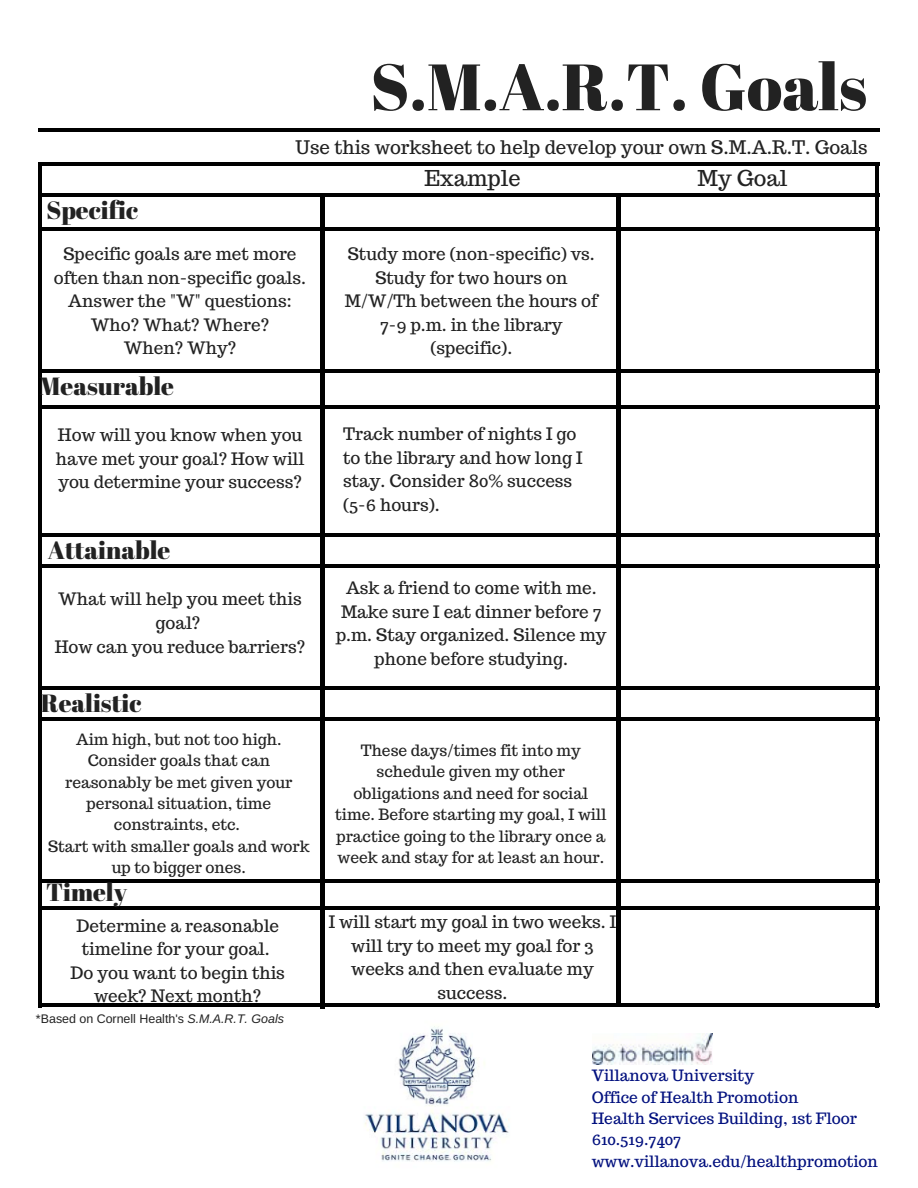
<style>
.page{position:relative;width:918px;height:1188px;background:#fff}
.page>*{position:absolute;margin:0;border:0;box-sizing:border-box;transform-origin:0 0}
.t1{font:65.4px "Abril Fatface";color:#222}
.t2{font:24.9px "Abril Fatface";color:#222}
.t3{font:21.75px "Trocchi";color:#222}
.t4{font:18.75px "Trocchi";color:#222}
.t5{font:17.1px/23.7px "Trocchi";color:#222;text-align:center}
.t6{font:15.6px/21.3px "Trocchi";color:#222;text-align:center}
.t7{font:15.6px/21.3px "Trocchi";color:#000f7e}
.t8{font:12.45px "Arimo";color:#222}
.s1{font-style:italic}
</style>
<div class="page">
<hr style="left:38px;top:128px;width:842px;height:4px;background:#000">
<img style="left:365px;top:1026px;width:145px;height:136px">
<hr style="left:38px;top:162px;width:842px;height:3px;background:#000">
<hr style="left:38px;top:194px;width:842px;height:3px;background:#000">
<hr style="left:38px;top:227px;width:842px;height:4px;background:#000">
<hr style="left:38px;top:369px;width:842px;height:3px;background:#000">
<hr style="left:38px;top:405px;width:842px;height:3px;background:#000">
<hr style="left:38px;top:533px;width:842px;height:4px;background:#000">
<hr style="left:38px;top:565px;width:842px;height:3px;background:#000">
<hr style="left:38px;top:686px;width:842px;height:4px;background:#000">
<hr style="left:38px;top:718px;width:842px;height:3px;background:#000">
<hr style="left:38px;top:880px;width:842px;height:3px;background:#000">
<hr style="left:38px;top:907px;width:842px;height:3px;background:#000">
<hr style="left:39px;top:166px;width:3px;height:841px;background:#000">
<hr style="left:876px;top:166px;width:3px;height:841px;background:#000">
<hr style="left:38px;top:1004px;width:842px;height:3px;background:#000">
<hr style="left:321px;top:193px;width:4px;height:815px;background:#000">
<div style="left:616px;top:195px;width:5px;height:812px;background:#000"></div>
<img style="left:593px;top:1034px;width:119px;height:30px">
<h1 class="t1" style="left:370px;top:41px;width:498px">S.M.A.R.T. Goals</h1>
<h2 class="t2" style="left:46px;top:193px;width:93px">Specific</h2>
<p class="t4" style="left:295px;top:135px;width:574px">Use this worksheet to help develop your own S.M.A.R.T. Goals</p>
<p class="t3" style="left:424px;top:163px;width:98px">Example</p>
<p class="t3" style="left:698px;top:163px;width:91px">My Goal</p>
<p class="t5" style="left:54px;top:242px;width:254px">Specific goals are met more often than non-specific goals.<br>Answer the "W" questions:<br>Who? What? Where?<br>When? Why?</p>
<h2 class="t2" style="left:40px;top:369px;width:136px">Measurable</h2>
<p class="t5" style="left:56px;top:423px;width:250px;text-align:justify">How will you know when you have met your goal? How will you determine your success?</p>
<h2 class="t2" style="left:48px;top:533px;width:124px">Attainable</h2>
<p class="t5" style="left:55px;top:587px;width:252px">What will help you meet this goal?<br>How can you reduce barriers?</p>
<h2 class="t2" style="left:41px;top:686px;width:102px">Realistic</h2>
<p class="t6" style="left:48px;top:728px;width:263px">Aim high, but not too high.<br>Consider goals that can reasonably be met given your personal situation, time constraints, etc.<br>Start with smaller goals and work up to bigger ones.</p>
<h2 class="t2" style="left:46px;top:875px;width:82px">Timely</h2>
<p class="t5" style="left:71px;top:913px;width:216px">Determine a reasonable timeline for your goal.<br>Do you want to begin this week? Next month?</p>
<p class="t8" style="left:36px;top:1011px;width:249px">*Based on Cornell Health's <span class="s1">S.M.A.R.T. Goals</span></p>
<p class="t5" style="left:345px;top:242px;width:254px">Study more (non-specific) vs.<br>Study for two hours on<br>M/W/Th between the hours of<br>7-9 p.m. in the library (specific).</p>
<p class="t5" style="left:343px;top:422px;width:241px;text-align:left">Track number of nights I go to the library and how long I stay. Consider 80% success (5-6 hours).</p>
<p class="t5" style="left:336px;top:576px;width:272px">Ask a friend to come with me.<br>Make sure I eat dinner before 7 p.m. Stay organized. Silence my phone before studying.</p>
<p class="t6" style="left:335px;top:740px;width:273px">These days/times fit into my schedule given my other obligations and need for social time. Before starting my goal, I will practice going to the library once a week and stay for at least an hour.</p>
<p class="t5" style="left:329px;top:910px;width:289px">I will start my goal in two weeks. I will try to meet my goal for 3 weeks and then evaluate my success.</p>
<p class="t7" style="left:592px;top:1065px;width:288px">Villanova University<br>Office of Health Promotion<br>Health Services Building, 1st Floor<br>610.519.7407 www.villanova.edu/healthpromotion</p>
</div>
